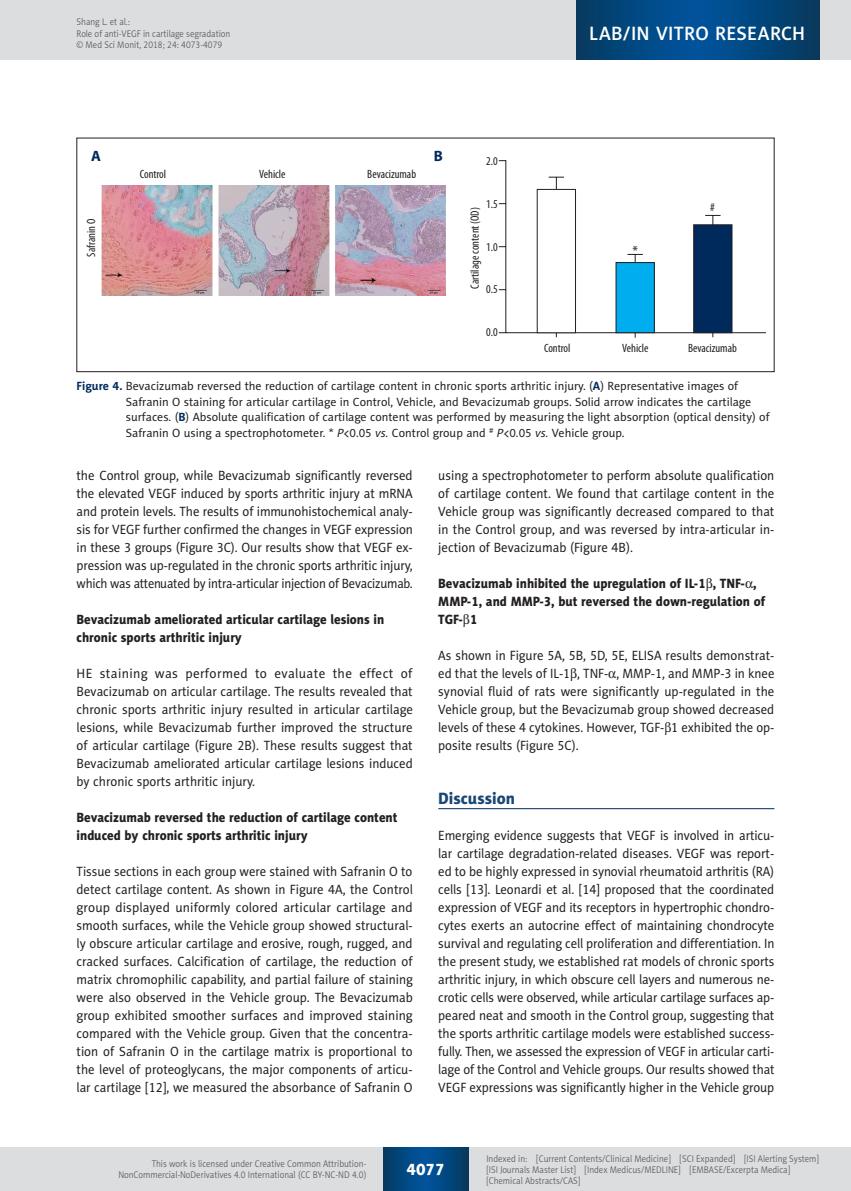
<style>
.page{position:relative;width:851px;height:1191px;background:#fff}
.page>*{position:absolute;margin:0;border:0;box-sizing:border-box;transform-origin:0 0}
.t1{font:19.5px "Naomi Sans EFN Medium";letter-spacing:.01em;color:#fff}
.MSM_Headline_1{font:16.5px "Naomi Sans EFN Heavy";color:#1a4574}
.t2{font:16.5px "Naomi Sans EFN Heavy";color:#fff}
.t3{font:700 15px "Myriad Pro";color:#00295c}
.t4{font:condensed 15px "Myriad Pro";color:#231f20}
.MSM_Body{font:13.5px/18px "Naomi Sans EFN";color:#231f20;text-align:justify;scale:.95 1}
.MSM_Body-2{font:13.5px/18px "Naomi Sans EFN";color:#231f20;text-align:justify}
.MSM_Headline_2{font:13.5px/18px "Naomi Sans EFN Heavy";color:#231f20;scale:.95 1}
.MSM_Rycina_tytul{font:12px/15.8px "Naomi Sans EFN";color:#231f20}
.t5{font:condensed 12px "Myriad Pro";color:#231f20}
.t6{font:9.75px/11.2px "Naomi Sans EFN Light";color:#57585a;scale:.9 1}
.s1{font-weight:700;color:#00295c}
.s2{font-style:italic}
.s3{font-family:"Standard Sym L"}
</style>
<div class="page">
<hr style="left:438px;top:808px;width:336px;height:1px;background:#00295c">
<img style="left:101px;top:185px;width:344px;height:110px">
<hr style="left:498px;top:332px;width:267px;height:1px;background:#231f20">
<hr style="left:505px;top:160px;width:1px;height:173px;background:#231f20">
<svg style="left:548px;top:177px;width:16px;height:1px"></svg>
<hr style="left:556px;top:177px;width:1px;height:160px;background:#231f20">
<svg style="left:536px;top:189px;width:185px;height:149px"></svg>
<div style="left:693px;top:224px;width:39px;height:109px;background:#00295c;border:1px solid #231f20"></div>
<div style="left:77px;top:138px;width:697px;height:234px;border:1px solid #231f20"></div>
<div style="left:0;top:1148px;width:850px;height:43px;background:#dcdddf"></div>
<svg style="left:383px;top:1147px;width:85px;height:43px;background:#02477e"></svg>
<div style="left:0;top:0;width:850px;height:60px;background:#dcdddf"></div>
<svg style="left:576px;top:0;width:243px;height:60px;background:#02477e"></svg>
<p class="t6" style="left:77px;top:16px;width:172px">Shang L. et al.:<br>Role of anti-VEGF in cartilage segradation © Med Sci Monit, 2018; 24: 4073-4079</p>
<h1 class="t1" style="left:589px;top:22px;width:217px">LAB/IN VITRO RESEARCH</h1>
<p class="t3" style="left:91px;top:147px;width:11px">A</p>
<p class="t3" style="left:433px;top:147px;width:11px">B</p>
<p class="t5" style="left:84px;top:257px;width:39px;rotate:-90deg">Safranin O</p>
<p class="t5" style="left:140px;top:166px;width:28px">Control</p>
<p class="t5" style="left:259px;top:166px;width:28px">Vehicle</p>
<p class="t5" style="left:367px;top:166px;width:50px">Bevacizumab</p>
<p class="t5" style="left:486px;top:154px;width:13px">2.0</p>
<p class="t5" style="left:486px;top:197px;width:13px">1.5</p>
<p class="t5" style="left:486px;top:239px;width:13px">1.0</p>
<p class="t5" style="left:486px;top:282px;width:13px">0.5</p>
<p class="t5" style="left:486px;top:325px;width:13px">0.0</p>
<p class="t5" style="left:467px;top:289px;width:83px;rotate:-90deg">Cartilage content (OD)</p>
<p class="t4" style="left:632px;top:242px;width:7px">*</p>
<p class="t5" style="left:544px;top:340px;width:28px">Control</p>
<p class="t5" style="left:622px;top:340px;width:28px">Vehicle</p>
<p class="t5" style="left:710px;top:199px;width:6px">#</p>
<p class="t5" style="left:688px;top:340px;width:50px">Bevacizumab</p>
<p class="MSM_Rycina_tytul" style="left:126px;top:378px;width:645px;text-indent:-49px"><span class="s1">Figure 4.</span> Bevacizumab reversed the reduction of cartilage content in chronic sports arthritic injury. (<span class="s1">A</span>) Representative images of Safranin O staining for articular cartilage in Control, Vehicle, and Bevacizumab groups. Solid arrow indicates the cartilage surfaces. (<span class="s1">B</span>) Absolute qualification of cartilage content was performed by measuring the light absorption (optical density) of Safranin O using a spectrophotometer. * <span class="s2">P</span>&lt;0.05 <span class="s2">vs.</span> Control group and <sup>#</sup> <span class="s2">P</span>&lt;0.05 <span class="s2">vs.</span> Vehicle group.</p>
<p class="MSM_Body" style="left:77px;top:466px;width:355px">the Control group, while Bevacizumab significantly reversed the elevated VEGF induced by sports arthritic injury at mRNA and protein levels. The results of immunohistochemical analy&shy;sis for VEGF further confirmed the changes in VEGF expression in these 3 groups (Figure 3C). Our results show that VEGF ex&shy;pression was up-regulated in the chronic sports arthritic injury, which was attenuated by intra-articular injection of Bevacizumab.</p>
<p class="MSM_Headline_2" style="left:77px;top:610px;width:325px">Bevacizumab ameliorated articular cartilage lesions in chronic sports arthritic injury</p>
<p class="MSM_Body-2" style="left:77px;top:664px;width:338px">HE staining was performed to evaluate the effect of Bevacizumab on articular cartilage. The results revealed that chronic sports arthritic injury resulted in articular cartilage lesions, while Bevacizumab further improved the structure of articular cartilage (Figure 2B). These results suggest that Bevacizumab ameliorated articular cartilage lesions induced by chronic sports arthritic injury.</p>
<p class="MSM_Headline_2" style="left:77px;top:808px;width:339px">Bevacizumab reversed the reduction of cartilage content induced by chronic sports arthritic injury</p>
<p class="MSM_Body" style="left:77px;top:862px;width:355px">Tissue sections in each group were stained with Safranin O to detect cartilage content. As shown in Figure 4A, the Control group displayed uniformly colored articular cartilage and smooth surfaces, while the Vehicle group showed structural&shy;ly obscure articular cartilage and erosive, rough, rugged, and cracked surfaces. Calcification of cartilage, the reduction of matrix chromophilic capability, and partial failure of staining were also observed in the Vehicle group. The Bevacizumab group exhibited smoother surfaces and improved staining compared with the Vehicle group. Given that the concentra&shy;tion of Safranin O in the cartilage matrix is proportional to the level of proteoglycans, the major components of articu&shy;lar cartilage [12], we measured the absorbance of Safranin O</p>
<p class="MSM_Body" style="left:438px;top:466px;width:355px">using a spectrophotometer to perform absolute qualification of cartilage content. We found that cartilage content in the Vehicle group was significantly decreased compared to that in the Control group, and was reversed by intra-articular in&shy;jection of Bevacizumab (Figure 4B).</p>
<p class="MSM_Headline_2" style="left:438px;top:574px;width:345px">Bevacizumab inhibited the upregulation of IL-1<span class="s3">b</span>, TNF-<span class="s3">a</span>,<br>MMP-1, and MMP-3, but reversed the down-regulation of<br>TGF-<span class="s3">b</span>1</p>
<p class="MSM_Body" style="left:438px;top:646px;width:355px">As shown in Figure 5A, 5B, 5D, 5E, ELISA results demonstrat&shy;ed that the levels of IL-1<span class="s3">b</span>, TNF-<span class="s3">a</span>, MMP-1, and MMP-3 in knee synovial fluid of rats were significantly up-regulated in the Vehicle group, but the Bevacizumab group showed decreased levels of these 4 cytokines. However, TGF-<span class="s3">b</span>1 exhibited the op&shy;posite results (Figure 5C).</p>
<p class="MSM_Headline_1" style="left:438px;top:788px;width:78px">Discussion</p>
<p class="MSM_Body" style="left:438px;top:826px;width:355px">Emerging evidence suggests that VEGF is involved in articu&shy;lar cartilage degradation-related diseases. VEGF was report&shy;ed to be highly expressed in synovial rheumatoid arthritis (RA) cells [13]. Leonardi et al. [14] proposed that the coordinated expression of VEGF and its receptors in hypertrophic chondro&shy;cytes exerts an autocrine effect of maintaining chondrocyte survival and regulating cell proliferation and differentiation. In the present study, we established rat models of chronic sports arthritic injury, in which obscure cell layers and numerous ne&shy;crotic cells were observed, while articular cartilage surfaces ap&shy;peared neat and smooth in the Control group, suggesting that the sports arthritic cartilage models were established success&shy;fully. Then, we assessed the expression of VEGF in articular carti&shy;lage of the Control and Vehicle groups. Our results showed that VEGF expressions was significantly higher in the Vehicle group</p>
<p class="t6" style="left:118px;top:1158px;width:277px;text-align:right">This work is licensed under Creative Common Attribution-<br>NonCommercial-NoDerivatives 4.0 International (CC BY-NC-ND 4.0)</p>
<p class="t2" style="left:406px;top:1159px;width:40px">4077</p>
<p class="t6" style="left:486px;top:1152px;width:371px">Indexed in: [Current Contents/Clinical Medicine] [SCI Expanded] [ISI Alerting System] [ISI Journals Master List] [Index Medicus/MEDLINE] [EMBASE/Excerpta Medica] [Chemical Abstracts/CAS]</p>
</div>
